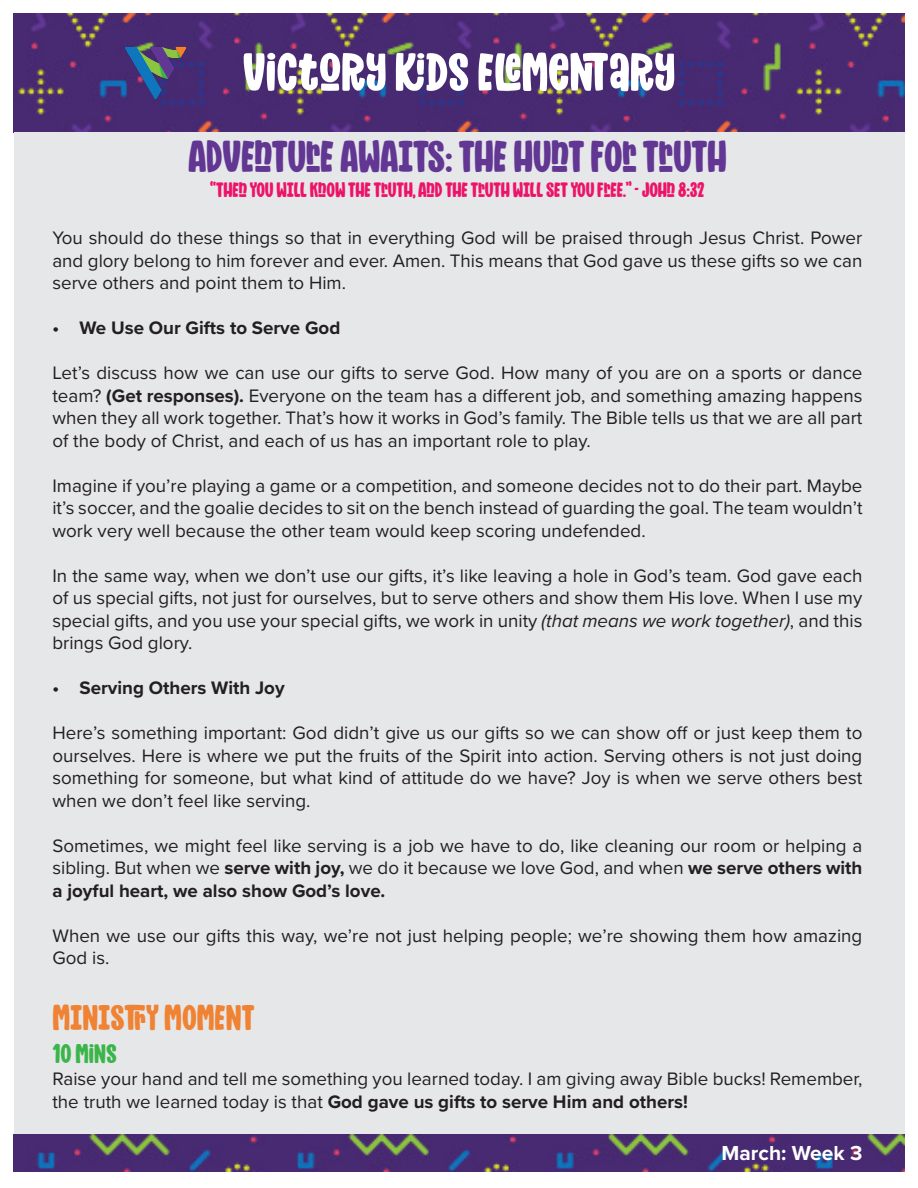
<style>
.page{position:relative;width:918px;height:1188px;background:#fff}
.page>*{position:absolute;margin:0;border:0;box-sizing:border-box;transform-origin:0 0}
.t1{font:54px "Mighty Mountain";color:#fff}
.t2{font:45px "Mighty Mountain";letter-spacing:-.01em;color:#623693}
.t3{font:36px "Mighty Mountain";color:#f08233}
.t4{font:27px "Mighty Mountain";color:#3bb54a}
.t5{font:21px "Mighty Mountain";letter-spacing:-.01em;color:#ed1369}
.t6{font:700 21px "Proxima Nova";color:#fff}
.t7{font:18.75px/22.5px "Proxima Nova";color:#231f20;text-align:justify}
.t8{font:700 18.75px "Proxima Nova";color:#231f20}
.s1{font-weight:700}
.s2{font-style:italic}
</style>
<div class="page">
<img style="left:14px;top:14px;width:891px;height:119px">
<div style="left:14px;top:133px;width:890px;height:1009px;background:#e6e7e9"></div>
<img style="left:124px;top:40px;width:64px;height:64px">
<img style="left:14px;top:1134px;width:891px;height:37px">
<p class="t1" style="left:243px;top:35px;width:434px">VICTORY KIDS ELEMENTARY</p>
<p class="t2" style="left:188px;top:125px;width:540px">ADVENTURE AWAITS: THE HUNT FOR TRUTH</p>
<p class="t5" style="left:210px;top:175px;width:496px">“THEN YOU WILL KNOW THE TRUTH, AND THE TRUTH WILL SET YOU FREE.” - JOHN 8:32</p>
<p class="t7" style="left:52px;top:226px;width:812px">You should do these things so that in everything God will be praised through Jesus Christ. Power and glory belong to him forever and ever. Amen. This means that God gave us these gifts so we can serve others and point them to Him.</p>
<p class="t8" style="left:52px;top:314px;width:289px">• We Use Our Gifts to Serve God</p>
<p class="t7" style="left:52px;top:361px;width:812px">Let’s discuss how we can use our gifts to serve God. How many of you are on a sports or dance team? <span class="s1">(Get responses).</span> Everyone on the team has a different job, and something amazing happens when they all work together. That’s how it works in God’s family. The Bible tells us that we are all part of the body of Christ, and each of us has an important role to play.</p>
<p class="t7" style="left:52px;top:474px;width:812px">Imagine if you’re playing a game or a competition, and someone decides not to do their part. Maybe it’s soccer, and the goalie decides to sit on the bench instead of guarding the goal. The team wouldn’t work very well because the other team would keep scoring undefended.</p>
<p class="t7" style="left:52px;top:564px;width:812px">In the same way, when we don’t use our gifts, it’s like leaving a hole in God’s team. God gave each of us special gifts, not just for ourselves, but to serve others and show them His love. When I use my special gifts, and you use your special gifts, we work in unity <span class="s2">(that means we work together)</span>, and this brings God glory.</p>
<p class="t8" style="left:52px;top:674px;width:234px">• Serving Others With Joy</p>
<p class="t7" style="left:52px;top:721px;width:811px">Here’s something important: God didn’t give us our gifts so we can show off or just keep them to ourselves. Here is where we put the fruits of the Spirit into action. Serving others is not just doing something for someone, but what kind of attitude do we have? Joy is when we serve others best when we don’t feel like serving.</p>
<p class="t7" style="left:52px;top:834px;width:812px">Sometimes, we might feel like serving is a job we have to do, like cleaning our room or helping a sibling. But when we <span class="s1">serve with joy,</span> we do it because we love God, and when <span class="s1">we serve others with a joyful heart, we also show God’s love.</span></p>
<p class="t7" style="left:52px;top:924px;width:811px">When we use our gifts this way, we’re not just helping people; we’re showing them how amazing<br>God is.</p>
<p class="t3" style="left:52px;top:993px;width:204px">MINISTRY MOMENT</p>
<p class="t4" style="left:52px;top:1035px;width:66px">10 MINS</p>
<p class="t7" style="left:52px;top:1067px;width:811px">Raise your hand and tell me something you learned today. I am giving away Bible bucks! Remember, the truth we learned today is that <span class="s1">God gave us gifts to serve Him and others!</span></p>
<p class="t6" style="left:722px;top:1137px;width:142px">March: Week 3</p>
</div>
